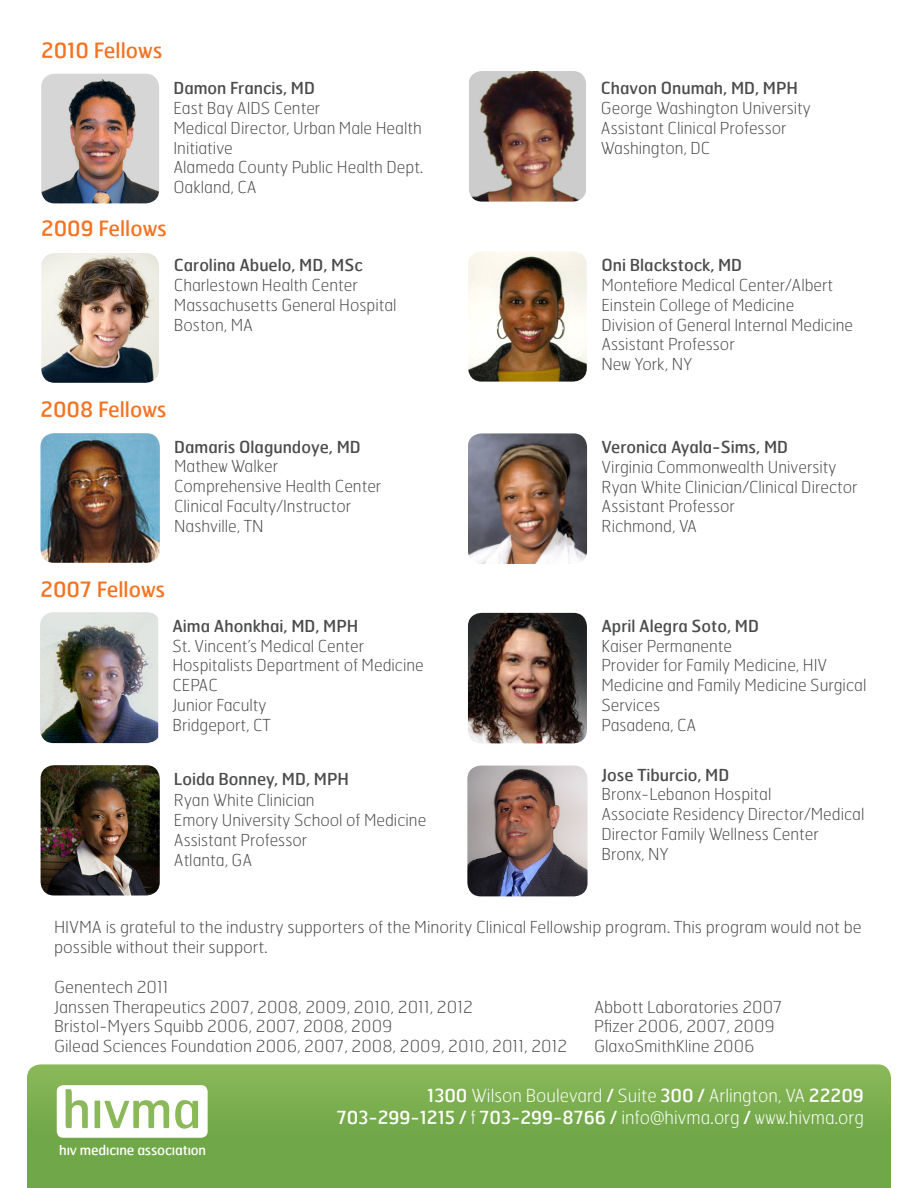
<style>
.page{position:relative;width:918px;height:1188px;background:#fff}
.page>*{position:absolute;margin:0;border:0;box-sizing:border-box;transform-origin:0 0}
.t1{font:50.7px "Hermes";color:#8bb959}
.t2{font:21px "Hermes";color:#f47321}
.t3{font:100 18px/21.6px "Hermes";color:#fff;text-align:right}
.t4{font:100 16.5px/19.8px "Hermes";color:#4b4c4d}
.t5{font:16.5px "Hermes";color:#4b4c4d}
.t6{font:13.65px "Hermes";letter-spacing:-.01em;color:#fff}
.s1{font-size:37.05px}
.s2{font-size:9.75px}
.s3{font-size:10.05px}
.s4{font-size:13.5px}
.s5{font-weight:400}
</style>
<div class="page">
<svg style="left:27px;top:1064px;width:864px;height:124px;background:#78ac4d"></svg>
<img style="left:41px;top:253px;width:118px;height:130px">
<img style="left:468px;top:252px;width:119px;height:130px">
<img style="left:41px;top:74px;width:118px;height:129px">
<img style="left:469px;top:71px;width:117px;height:131px">
<div style="left:57px;top:1085px;width:151px;height:53px;background:#fff;border-radius:6px"></div>
<img style="left:41px;top:765px;width:119px;height:131px">
<img style="left:468px;top:613px;width:119px;height:130px">
<img style="left:40px;top:612px;width:118px;height:131px">
<img style="left:467px;top:766px;width:121px;height:130px">
<img style="left:40px;top:433px;width:120px;height:130px">
<img style="left:468px;top:433px;width:119px;height:131px">
<p class="t2" style="left:41px;top:37px;width:123px">2010 Fellows</p>
<p class="t5" style="left:173px;top:78px;width:143px">Damon Francis, MD</p>
<p class="t4" style="left:173px;top:98px;width:251px">East Bay AIDS Center<br>Medical Director, Urban Male Health<br>Initiative<br>Alameda County Public Health Dept.<br>Oakland, CA</p>
<p class="t2" style="left:41px;top:215px;width:127px">2009 Fellows</p>
<p class="t5" style="left:174px;top:255px;width:190px">Carolina Abuelo, MD, MSc</p>
<p class="t4" style="left:174px;top:275px;width:224px">Charlestown Health Center<br>Massachusetts General Hospital<br>Boston, MA</p>
<p class="t2" style="left:40px;top:396px;width:128px">2008 Fellows</p>
<p class="t5" style="left:174px;top:436px;width:188px">Damaris Olagundoye, MD</p>
<p class="t4" style="left:174px;top:456px;width:209px">Mathew Walker<br>Comprehensive Health Center<br>Clinical Faculty/Instructor<br>Nashville, TN</p>
<p class="t2" style="left:40px;top:576px;width:126px">2007 Fellows</p>
<p class="t5" style="left:172px;top:615px;width:187px">Aima Ahonkhai, MD, MPH</p>
<p class="t4" style="left:172px;top:635px;width:253px">St. Vincent’s Medical Center<br>Hospitalists Department of Medicine<br>CEPAC<br>Junior Faculty<br>Bridgeport, CT</p>
<p class="t5" style="left:174px;top:769px;width:177px">Loida Bonney, MD, MPH</p>
<p class="t4" style="left:174px;top:790px;width:254px">Ryan White Clinician<br>Emory University School of Medicine<br>Assistant Professor<br>Atlanta, GA</p>
<p class="t5" style="left:601px;top:78px;width:199px">Chavon Onumah, MD, MPH</p>
<p class="t4" style="left:601px;top:98px;width:211px">George Washington University<br>Assistant Clinical Professor<br>Washington, DC</p>
<p class="t5" style="left:601px;top:255px;width:142px">Oni Blackstock, MD</p>
<p class="t4" style="left:601px;top:275px;width:253px">Montefiore Medical Center/Albert<br>Einstein College of Medicine<br>Division of General Internal Medicine<br>Assistant Professor<br>New York, NY</p>
<p class="t5" style="left:602px;top:436px;width:188px">Veronica Ayala-Sims, MD</p>
<p class="t4" style="left:602px;top:457px;width:257px">Virginia Commonwealth University<br>Ryan White Clinician/Clinical Director<br>Assistant Professor<br>Richmond, VA</p>
<p class="t5" style="left:601px;top:615px;width:159px">April Alegra Soto, MD</p>
<p class="t4" style="left:601px;top:635px;width:266px">Kaiser Permanente<br>Provider for Family Medicine, HIV<br>Medicine and Family Medicine Surgical<br>Services<br>Pasadena, CA</p>
<p class="t5" style="left:601px;top:764px;width:129px">Jose Tiburcio, MD</p>
<p class="t4" style="left:601px;top:784px;width:265px">Bronx-Lebanon Hospital<br>Associate Residency Director/Medical<br>Director Family Wellness Center<br>Bronx, NY</p>
<p class="t4" style="left:54px;top:917px;width:809px">HIVMA is grateful to the industry supporters of the Minority Clinical Fellowship program. This program would not be possible without their support.</p>
<p class="t4" style="left:54px;top:976px;width:421px">Genentech 2011<br>Janssen Therapeutics 2007, 2008, 2009, 2010, 2011, 2012</p>
<p class="t4" style="left:594px;top:996px;width:190px">Abbott Laboratories 2007</p>
<p class="t4" style="left:54px;top:1016px;width:340px">Bristol-Myers Squibb 2006, 2007, 2008, 2009</p>
<p class="t4" style="left:594px;top:1016px;width:183px">Pfizer 2006, 2007, 2009</p>
<p class="t4" style="left:54px;top:1036px;width:515px">Gilead Sciences Foundation 2006, 2007, 2008, 2009, 2010, 2011, 2012</p>
<p class="t4" style="left:594px;top:1036px;width:162px">GlaxoSmithKline 2006</p>
<h1 class="t1" style="left:62px;top:1077px;width:141px">lh<span class="s1">l</span>vma</h1>
<p class="t6" style="left:59px;top:1142px;width:148px">h<span class="s2">l</span>v med<span class="s3">l</span>c<span class="s3">l</span>ne assoc<span class="s3">l</span>at<span class="s2">l</span><span class="s4">on</span></p>
<p class="t3" style="left:337px;top:1085px;width:529px"><span class="s5">1300</span> Wilson Boulevard <span class="s5">/</span> Suite <span class="s5">300 /</span> Arlington, VA <span class="s5">22209<br>703-299-1215 /</span> f <span class="s5">703-299-8766 /</span> info@hivma.org <span class="s5">/</span> www.hivma.org</p>
</div>
